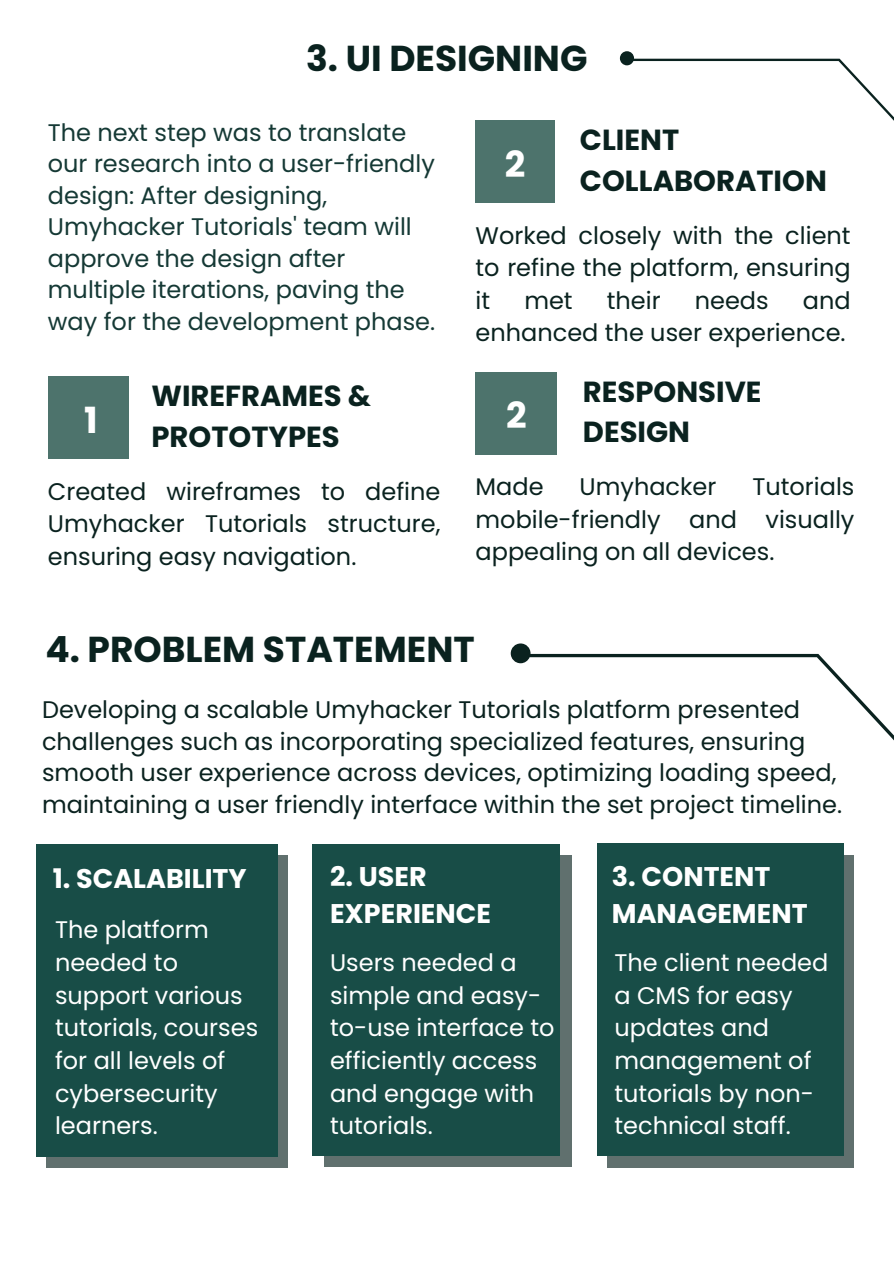
<style>
.page{position:relative;width:894px;height:1264px;background:#fff}
.page>*{position:absolute;margin:0;border:0;box-sizing:border-box;transform-origin:0 0}
.t1{font:700 36px "Poppins";color:#0a221f}
.t2{font:700 36px "Poppins";color:#fff}
.t3{font:700 29.1px/40.5px "Poppins";color:#0a221f}
.t4{font:700 27px/37.2px "Poppins";color:#fff}
.t5{font:24px/32.7px "Poppins";color:#0a221f;text-align:justify}
.t6{font:24px/32.7px "Poppins";color:#fff}
.t7{font:24px/31.5px "Poppins";color:#153935}
</style>
<div class="page">
<div style="left:46px;top:855px;width:242px;height:312px;background:#60706e"></div>
<div style="left:36px;top:843px;width:242px;height:313px;background:#184d47"></div>
<svg style="left:607px;top:855px;width:246px;height:312px;background:#586c6a"></svg>
<div style="left:596px;top:843px;width:246px;height:313px;background:#184d47"></div>
<svg style="left:324px;top:855px;width:247px;height:312px;background:#5a6d6a"></svg>
<div style="left:312px;top:843px;width:247px;height:312px;background:#184d47"></div>
<div style="left:48px;top:376px;width:81px;height:83px;background:#4d736c"></div>
<div style="left:475px;top:372px;width:82px;height:82px;background:#4d736c"></div>
<div style="left:475px;top:120px;width:79px;height:83px;background:#4d736c"></div>
<svg style="left:619px;top:51px;width:274px;height:69px"></svg>
<svg style="left:510px;top:643px;width:383px;height:97px"></svg>
<h1 class="t1" style="left:306px;top:33px;width:283px">3. UI DESIGNING</h1>
<h2 class="t7" style="left:48px;top:116px;width:389px">The next step was to translate our research into a user-friendly design: After designing,<br>Umyhacker Tutorials' team will approve the design after multiple iterations, paving the way for the development phase.</h2>
<p class="t2" style="left:84px;top:395px;width:15px">1</p>
<p class="t3" style="left:151px;top:376px;width:221px">WIREFRAMES &amp;<br>PROTOTYPES</p>
<p class="t5" style="left:48px;top:475px;width:394px">Created wireframes to define Umyhacker Tutorials structure, ensuring easy navigation.</p>
<p class="t2" style="left:505px;top:139px;width:22px">2</p>
<p class="t3" style="left:579px;top:120px;width:248px">CLIENT<br>COLLABORATION</p>
<p class="t5" style="left:475px;top:219px;width:376px">Worked closely with the client to refine the platform, ensuring it</p>
<p class="t5" style="left:524px;top:284px;width:50px">met</p>
<p class="t5" style="left:606px;top:284px;width:55px">their</p>
<p class="t5" style="left:694px;top:284px;width:75px">needs</p>
<p class="t5" style="left:475px;top:284px;width:376px;text-align:right">and<br>enhanced the user experience.</p>
<h2 class="t2" style="left:506px;top:390px;width:22px">2</h2>
<p class="t3" style="left:582px;top:371px;width:180px">RESPONSIVE<br>DESIGN</p>
<h2 class="t5" style="left:475px;top:470px;width:380px;text-indent:277px">Tutorials mobile-friendly and visually appealing on all devices.</h2>
<h2 class="t5" style="left:475px;top:470px;width:69px">Made</h2>
<h2 class="t5" style="left:579px;top:470px;width:138px">Umyhacker</h2>
<p class="t1" style="left:45px;top:624px;width:431px">4. PROBLEM STATEMENT</p>
<h1 class="t5" style="left:42px;top:694px;width:801px;line-height:31.5px;text-align:left">Developing a scalable Umyhacker Tutorials platform presented challenges such as incorporating specialized features, ensuring smooth user experience across devices, optimizing loading speed, maintaining a user friendly interface within the set project timeline.</h1>
<p class="t4" style="left:53px;top:860px;width:195px">1. SCALABILITY</p>
<h2 class="t4" style="left:330px;top:858px;width:162px">2. USER<br>EXPERIENCE</h2>
<p class="t4" style="left:611px;top:857px;width:197px">3. CONTENT<br>MANAGEMENT</p>
<h2 class="t6" style="left:330px;top:946px;width:226px">Users needed a simple and easy&shy;to-use interface to efficiently access and engage with tutorials.</h2>
<p class="t6" style="left:614px;top:946px;width:215px">The client needed a CMS for easy updates and management of tutorials by non&shy;technical staff.</p>
<p class="t6" style="left:55px;top:913px;width:204px">The platform needed to support various tutorials, courses for all levels of cybersecurity learners.</p>
</div>
